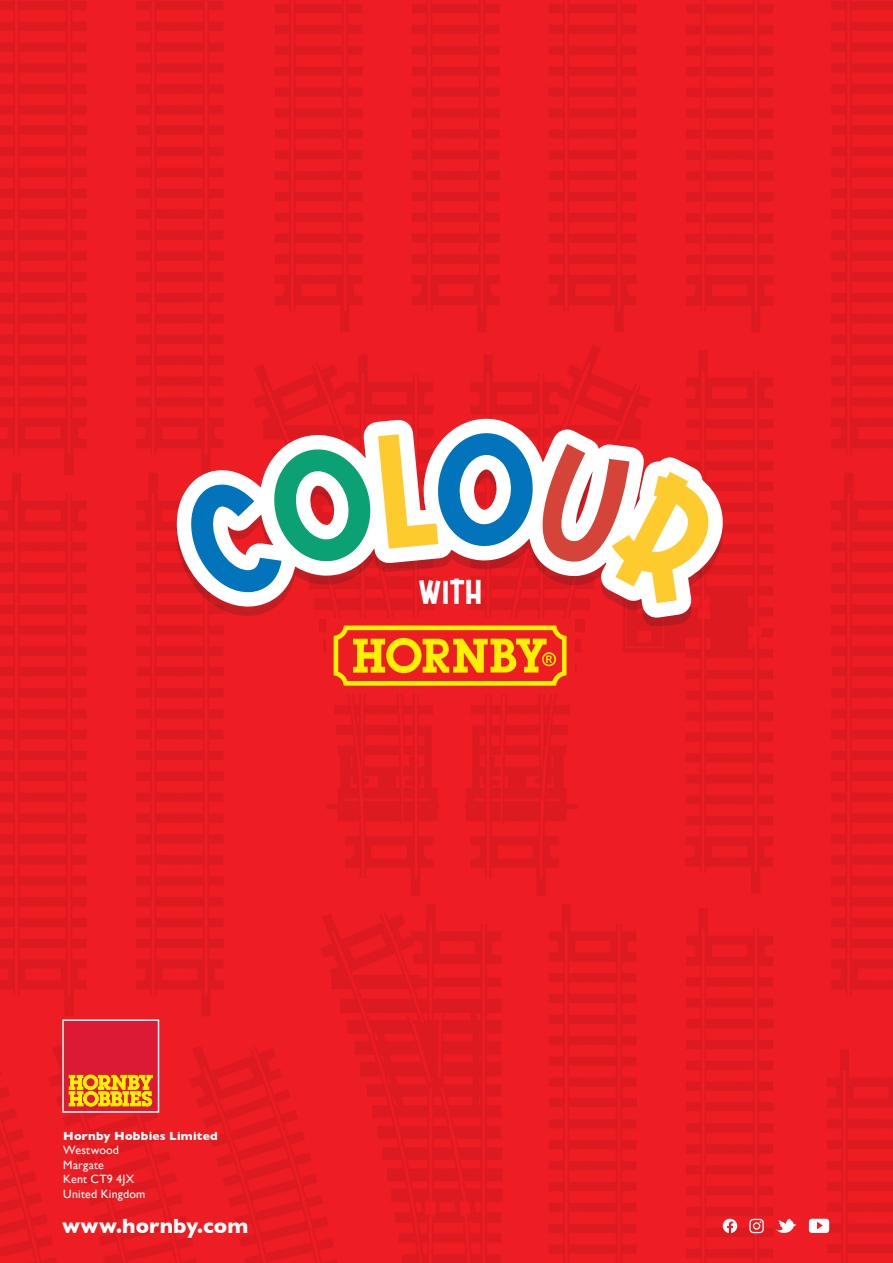
<style>
.page{position:relative;width:893px;height:1263px;background:#fff}
.page>*{position:absolute;margin:0;border:0;box-sizing:border-box;transform-origin:0 0}
.t1{font:34.5px "Daydream Font";color:#fff}
.t2{font:700 21px "Gill Sans";letter-spacing:.005em;color:#fff}
.t3{font:12px/14.4px "Gill Sans";letter-spacing:.02em;color:#fff}
.t4{font:700 12px "Gill Sans";letter-spacing:.02em;color:#fff}
</style>
<div class="page">
<div style="left:0;top:0;width:893px;height:1263px;background:linear-gradient(to right,#e81c22,#e91c22)"></div>
<svg style="left:62px;top:1019px;width:98px;height:94px;background:#e55338"></svg>
<svg style="left:776px;top:1219px;width:20px;height:17px"></svg>
<svg style="left:749px;top:1219px;width:15px;height:14px"></svg>
<svg style="left:809px;top:1219px;width:20px;height:14px"></svg>
<svg style="left:723px;top:1219px;width:14px;height:14px"></svg>
<svg style="left:152px;top:397px;width:575px;height:239px;background:#e73439"></svg>
<div style="left:326px;top:618px;width:248px;height:75px;background:#ee1d23"></div>
<svg style="left:334px;top:625px;width:233px;height:61px"></svg>
<svg style="left:190px;top:447px;width:182px;height:145px"></svg>
<svg style="left:378px;top:432px;width:333px;height:171px"></svg>
<h1 class="t1" style="left:419px;top:574px;width:64px">WITH</h1>
<p class="t4" style="left:63px;top:1129px;width:156px">Hornby Hobbies Limited</p>
<p class="t3" style="left:63px;top:1143px;width:84px">Westwood<br>Margate<br>Kent CT9 4JX<br>United Kingdom</p>
<h2 class="t2" style="left:62px;top:1214px;width:188px">www.hornby.com</h2>
</div>
